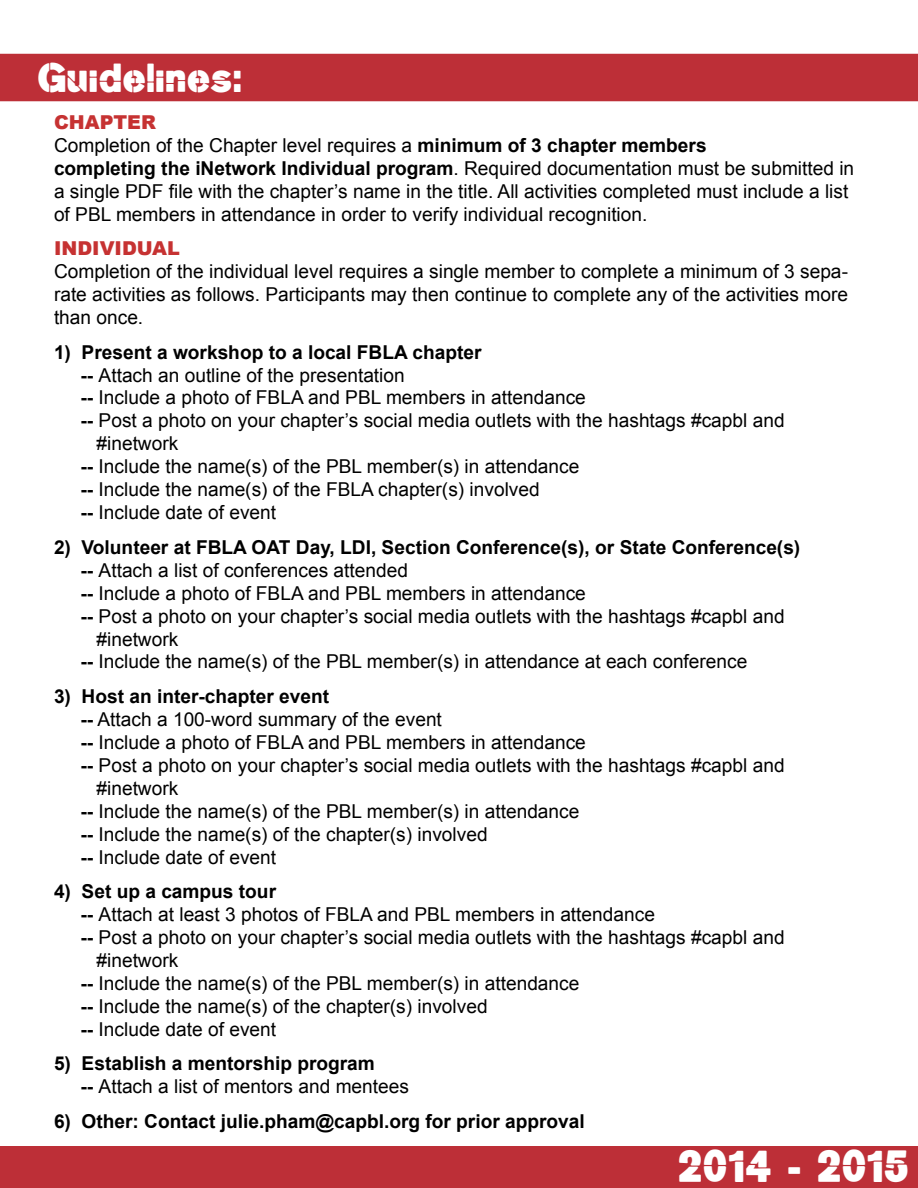
<style>
.page{position:relative;width:918px;height:1188px;background:#fff}
.page>*{position:absolute;margin:0;border:0;box-sizing:border-box;transform-origin:0 0}
.t1{font:900 46.5px "MK Stencilsans";color:#fff}
.t2{font:900 40.5px "MK Stencilsans";color:#fff}
.t3{font:19.2px/23px "Arial";color:#000}
.t4{font:700 19.2px/23px "Arial";color:#000}
.t5{font:900 19.2px "Arial";color:#c63232}
.s1{font-weight:900;color:#c63232}
.s2{font-weight:700}
.s3{font-weight:400}
</style>
<div class="page">
<div style="left:0;top:54px;width:918px;height:47px;background:#bd2f37"></div>
<div style="left:0;top:1146px;width:918px;height:42px;background:#bd2f37"></div>
<h2 class="t2" style="left:37px;top:55px;width:206px">Guidelines:</h2>
<p class="t3" style="left:54px;top:111px;width:802px"><span class="s1">CHAPTER<br></span>Completion of the Chapter level requires a <span class="s2">minimum of 3 chapter members<br>completing the iNetwork Individual program</span>. Required documentation must be submitted in a single PDF file with the chapter’s name in the title. All activities completed must include a list of PBL members in attendance in order to verify individual recognition.</p>
<p class="t5" style="left:54px;top:234px;width:127px">INDIVIDUAL</p>
<p class="t3" style="left:54px;top:260px;width:796px;text-align:justify">Completion of the individual level requires a single member to complete a minimum of 3 sepa&shy;rate activities as follows. Participants may then continue to complete any of the activities more than once.</p>
<p class="t4" style="left:54px;top:341px;width:429px">1) Present a workshop to a local FBLA chapter</p>
<p class="t3" style="left:81px;top:364px;width:326px"><span class="s2">--</span> Attach an outline of the presentation</p>
<p class="t3" style="left:81px;top:386px;width:507px"><span class="s2">--</span> Include a photo of FBLA and PBL members in attendance</p>
<p class="t3" style="left:81px;top:409px;width:706px"><span class="s2">--</span> Post a photo on your chapter’s social media outlets with the hashtags #capbl and</p>
<p class="t3" style="left:97px;top:432px;width:83px">#inetwork</p>
<p class="t3" style="left:81px;top:455px;width:500px"><span class="s2">--</span> Include the name(s) of the PBL member(s) in attendance</p>
<p class="t3" style="left:81px;top:478px;width:461px"><span class="s2">--</span> Include the name(s) of the FBLA chapter(s) involved</p>
<p class="t3" style="left:81px;top:501px;width:197px"><span class="s2">--</span> Include date of event</p>
<p class="t4" style="left:54px;top:536px;width:748px">2) Volunteer at FBLA OAT Day, LDI, Section Conference(s), or State Conference(s)</p>
<p class="t3" style="left:81px;top:559px;width:329px"><span class="s2">--</span> Attach a list of conferences attended</p>
<p class="t3" style="left:81px;top:582px;width:507px"><span class="s2">--</span> Include a photo of FBLA and PBL members in attendance</p>
<p class="t3" style="left:81px;top:605px;width:706px"><span class="s2">--</span> Post a photo on your chapter’s social media outlets with the hashtags #capbl and</p>
<p class="t3" style="left:97px;top:628px;width:83px">#inetwork</p>
<p class="t3" style="left:81px;top:650px;width:668px"><span class="s2">--</span> Include the name(s) of the PBL member(s) in attendance at each conference</p>
<p class="t4" style="left:54px;top:685px;width:277px">3) Host an inter-chapter event</p>
<p class="t3" style="left:81px;top:708px;width:363px"><span class="s2">--</span> Attach a 100-word summary of the event</p>
<p class="t3" style="left:81px;top:731px;width:507px"><span class="s2">--</span> Include a photo of FBLA and PBL members in attendance</p>
<p class="t3" style="left:81px;top:754px;width:706px"><span class="s2">--</span> Post a photo on your chapter’s social media outlets with the hashtags #capbl and</p>
<p class="t3" style="left:97px;top:777px;width:83px">#inetwork</p>
<p class="t3" style="left:81px;top:800px;width:500px"><span class="s2">--</span> Include the name(s) of the PBL member(s) in attendance</p>
<p class="t3" style="left:81px;top:823px;width:409px"><span class="s2">--</span> Include the name(s) of the chapter(s) involved</p>
<p class="t3" style="left:81px;top:846px;width:197px"><span class="s2">--</span> Include date of event</p>
<p class="t4" style="left:54px;top:881px;width:224px">4) Set up a campus tour</p>
<p class="t3" style="left:81px;top:903px;width:576px"><span class="s2">--</span> Attach at least 3 photos of FBLA and PBL members in attendance</p>
<p class="t3" style="left:81px;top:926px;width:706px"><span class="s2">--</span> Post a photo on your chapter’s social media outlets with the hashtags #capbl and</p>
<p class="t3" style="left:97px;top:949px;width:83px">#inetwork</p>
<p class="t3" style="left:81px;top:972px;width:500px"><span class="s2">--</span> Include the name(s) of the PBL member(s) in attendance</p>
<p class="t3" style="left:81px;top:995px;width:409px"><span class="s2">--</span> Include the name(s) of the chapter(s) involved</p>
<p class="t3" style="left:81px;top:1018px;width:197px"><span class="s2">--</span> Include date of event</p>
<p class="t4" style="left:81px;top:1053px;width:330px;text-indent:-27px">5) Establish a mentorship program<br>-- <span class="s3">Attach a list of mentors and mentees</span></p>
<p class="t4" style="left:54px;top:1110px;width:532px">6) Other: Contact julie.pham@capbl.org for prior approval</p>
<h1 class="t1" style="left:678px;top:1140px;width:233px">2014 - 2015</h1>
</div>
